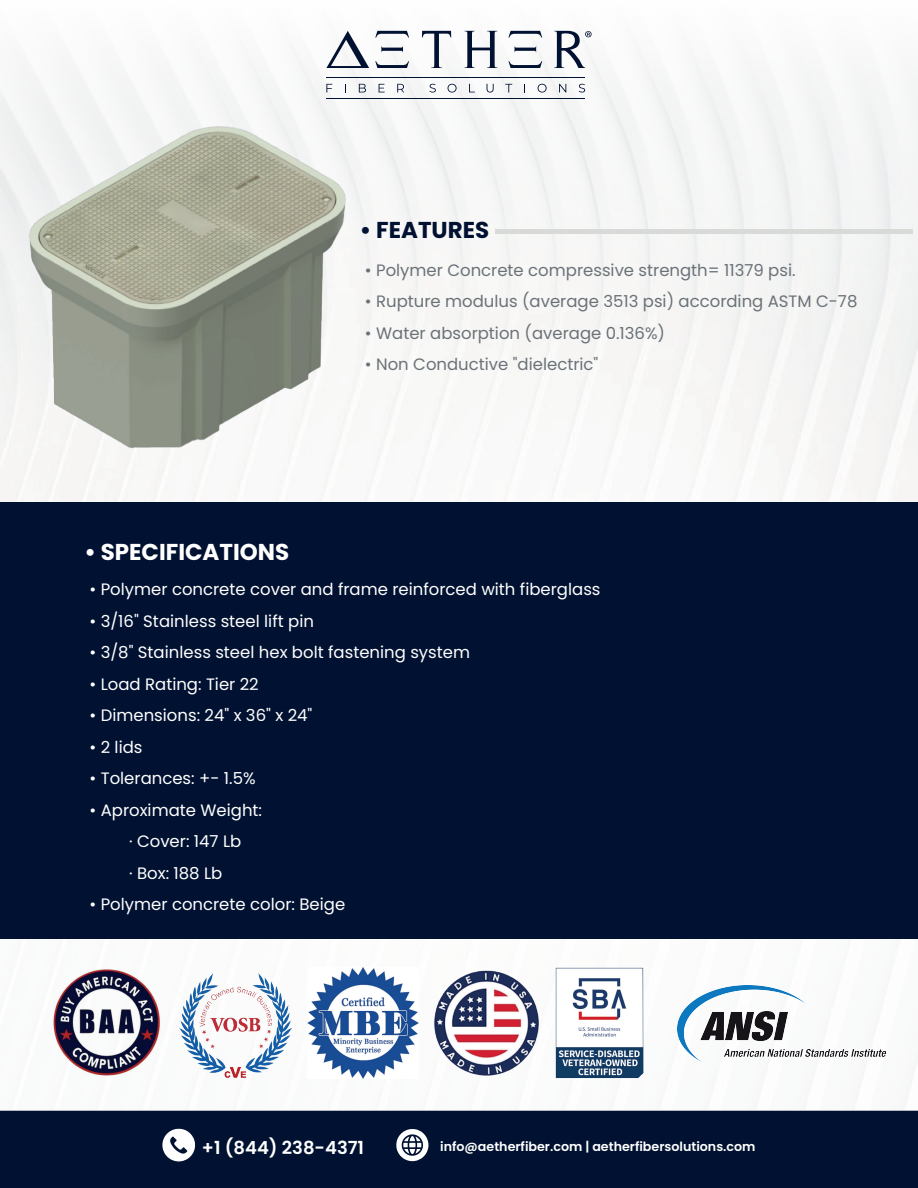
<style>
.page{position:relative;width:918px;height:1188px;background:#fff}
.page>*{position:absolute;margin:0;border:0;box-sizing:border-box;transform-origin:0 0}
.t1{font:700 22.95px "Poppins";color:#fff}
.t2{font:700 22.95px "Poppins";color:#011131}
.t3{font:600 18px "Poppins";color:#fff}
.t4{font:16.5px/31.5px "Poppins";color:#fff}
.t5{font:16.5px "Poppins";color:#6b7277}
.t6{font:600 12.75px "Poppins";color:#fff}
</style>
<div class="page">
<div style="left:0;top:0;width:918px;height:339px;background:#f6f6f6"></div>
<div style="left:0;top:1111px;width:918px;height:77px;background:#011131"></div>
<div style="left:0;top:502px;width:918px;height:437px;background:#011131"></div>
<svg style="left:396px;top:1129px;width:32px;height:32px"></svg>
<svg style="left:162px;top:1128px;width:33px;height:33px"></svg>
<svg style="left:326px;top:84px;width:6px;height:8px"></svg>
<svg style="left:359px;top:84px;width:7px;height:8px"></svg>
<svg style="left:379px;top:84px;width:6px;height:8px"></svg>
<svg style="left:397px;top:84px;width:7px;height:8px"></svg>
<svg style="left:429px;top:84px;width:7px;height:9px"></svg>
<svg style="left:448px;top:84px;width:9px;height:9px"></svg>
<svg style="left:469px;top:84px;width:6px;height:8px"></svg>
<svg style="left:487px;top:84px;width:7px;height:9px"></svg>
<svg style="left:505px;top:84px;width:7px;height:8px"></svg>
<svg style="left:538px;top:84px;width:9px;height:9px"></svg>
<svg style="left:559px;top:84px;width:7px;height:8px"></svg>
<svg style="left:579px;top:84px;width:6px;height:9px"></svg>
<hr style="left:326px;top:98px;width:259px;height:1px;background:#011131">
<hr style="left:326px;top:77px;width:259px;height:1px;background:#011131">
<svg style="left:326px;top:31px;width:43px;height:37px"></svg>
<svg style="left:508px;top:31px;width:34px;height:7px"></svg>
<svg style="left:515px;top:46px;width:21px;height:6px"></svg>
<svg style="left:508px;top:61px;width:34px;height:7px"></svg>
<svg style="left:375px;top:31px;width:34px;height:7px"></svg>
<svg style="left:381px;top:46px;width:22px;height:7px"></svg>
<svg style="left:375px;top:61px;width:34px;height:7px"></svg>
<svg style="left:422px;top:31px;width:29px;height:37px"></svg>
<svg style="left:465px;top:31px;width:32px;height:37px"></svg>
<svg style="left:554px;top:31px;width:38px;height:37px"></svg>
<div style="left:495px;top:229px;width:418px;height:5px;background:#d8dad8"></div>
<img style="left:29px;top:126px;width:317px;height:322px">
<img style="left:677px;top:985px;width:210px;height:76px">
<img style="left:53px;top:969px;width:107px;height:107px">
<img style="left:307px;top:968px;width:111px;height:110px">
<img style="left:556px;top:968px;width:88px;height:110px">
<img style="left:179px;top:973px;width:113px;height:104px">
<img style="left:434px;top:970px;width:105px;height:106px">
<h1 class="t2" style="left:360px;top:217px;width:131px">• FEATURES</h1>
<h1 class="t1" style="left:84px;top:538px;width:206px">• SPECIFICATIONS</h1>
<p class="t5" style="left:365px;top:260px;width:432px">• Polymer Concrete compressive strength= 11379 psi.</p>
<p class="t5" style="left:365px;top:292px;width:494px">• Rupture modulus (average 3513 psi) according ASTM C-78</p>
<p class="t5" style="left:365px;top:323px;width:302px">• Water absorption (average 0.136%)</p>
<p class="t5" style="left:365px;top:355px;width:235px">• Non Conductive "dielectric"</p>
<p class="t4" style="left:90px;top:574px;width:513px">• Polymer concrete cover and frame reinforced with fiberglass</p>
<p class="t4" style="left:90px;top:605px;width:226px">• 3/16" Stainless steel lift pin</p>
<p class="t4" style="left:90px;top:637px;width:382px">• 3/8" Stainless steel hex bolt fastening system</p>
<p class="t4" style="left:90px;top:668px;width:171px">• Load Rating: Tier 22</p>
<p class="t4" style="left:90px;top:700px;width:224px">• Dimensions: 24" x 36" x 24"</p>
<p class="t4" style="left:90px;top:731px;width:54px">• 2 lids</p>
<p class="t4" style="left:90px;top:763px;width:168px">• Tolerances: +- 1.5%</p>
<p class="t4" style="left:129px;top:794px;width:134px;text-indent:-40px">• Aproximate Weight: · Cover: 147 Lb<br>· Box: 188 Lb</p>
<p class="t4" style="left:90px;top:889px;width:257px">• Polymer concrete color: Beige</p>
<p class="t3" style="left:202px;top:1137px;width:164px">+1 (844) 238-4371</p>
<p class="t6" style="left:440px;top:1139px;width:317px">info@aetherfiber.com | aetherfibersolutions.com</p>
</div>
